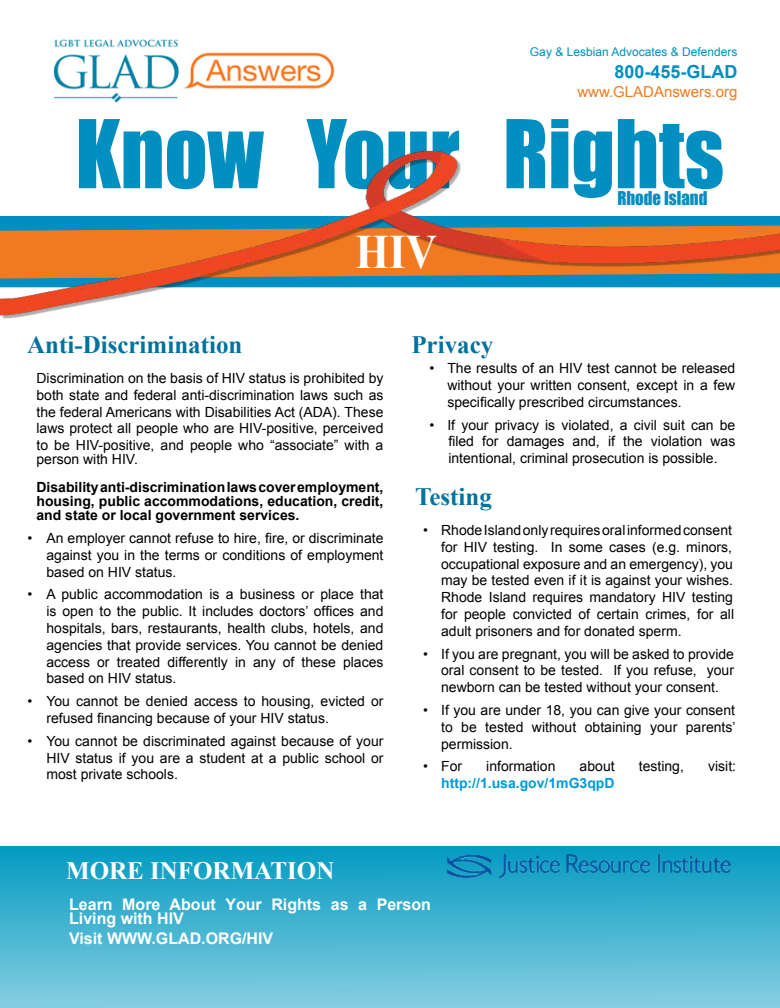
<style>
.page{position:relative;width:780px;height:1008px;background:#fff}
.page>*{position:absolute;margin:0;border:0;box-sizing:border-box;transform-origin:0 0}
.t1{font:87.5px "Impact";color:#008fc0;scale:.96 1}
.t2{font:700 48px "Times New Roman";color:#fff;scale:.9 1}
.t3{font:700 25px "Times New Roman";color:#00729e}
.t4{font:700 25px "Times New Roman";color:#fff}
.t5{font:700 18px "Arial";color:#008fc0}
.t6{font:17.5px "Impact";color:#008fc0;scale:.96 1}
.t7{font:700 16px/14px "Arial";color:#fff}
.t8{font:15px "Arial";color:#f17b20}
.t9{font:14px/16.8px "Arial";color:#000;text-align:justify}
.t10{font:700 14px/14px "Arial";color:#000;text-align:justify}
.t11{font:700 14px "Arial";color:#009ada}
.t12{font:12px "Arial";color:#008fc0}
</style>
<div class="page">
<img style="left:53px;top:39px;width:282px;height:64px">
<svg style="left:0;top:846px;width:780px;height:162px;background:#4ab6d2"></svg>
<img style="left:445px;top:846px;width:324px;height:40px">
<img style="left:0;top:150px;width:780px;height:169px">
<p class="t12" style="left:530px;top:44px;width:209px">Gay &amp; Lesbian Advocates &amp; Defenders</p>
<p class="t8" style="left:577px;top:81px;width:162px">www.GLADAnswers.org</p>
<h1 class="t1" style="left:76px;top:86px;width:677px">Know Your Rights</h1>
<p class="t5" style="left:614px;top:59px;width:125px">800-455-GLAD</p>
<p class="t6" style="left:617px;top:185px;width:95px">Rhode Island</p>
<h3 class="t3" style="left:27px;top:327px;width:217px">Anti-Discrimination</h3>
<h2 class="t2" style="left:356px;top:219px;width:92px">HIV</h2>
<h3 class="t3" style="left:411px;top:327px;width:83px">Privacy</h3>
<p class="t9" style="left:36px;top:370px;width:348px">Discrimination on the basis of HIV status is prohibited by both state and federal anti-discrimination laws such as the federal Americans with Disabilities Act (ADA). These laws protect all people who are HIV-positive, perceived to be HIV-positive, and people who “associate” with a</p>
<p class="t9" style="left:36px;top:451px;width:103px">person with HIV.</p>
<p class="t10" style="left:36px;top:481px;width:348px">Disability anti-discrimination laws cover employment, housing, public accommodations, education, credit, and state or local government services.</p>
<p class="t9" style="left:46px;top:530px;width:339px;text-indent:-19px">• An employer cannot refuse to hire, fire, or discriminate against you in the terms or conditions of employment based on HIV status.</p>
<p class="t9" style="left:46px;top:586px;width:338px;text-indent:-19px">• A public accommodation is a business or place that is open to the public. It includes doctors’ offices and hospitals, bars, restaurants, health clubs, hotels, and agencies that provide services. You cannot be denied access or treated differently in any of these places based on HIV status.</p>
<p class="t9" style="left:46px;top:693px;width:338px;text-indent:-19px">• You cannot be denied access to housing, evicted or refused financing because of your HIV status.</p>
<p class="t9" style="left:46px;top:733px;width:339px;text-indent:-19px">• You cannot be discriminated against because of your HIV status if you are a student at a public school or most private schools.</p>
<p class="t9" style="left:447px;top:360px;width:290px;text-indent:-18px">• The results of an HIV test cannot be released without your written consent, except in a few specifically prescribed circumstances.</p>
<p class="t9" style="left:448px;top:416px;width:289px;text-indent:-19px">• If your privacy is violated, a civil suit can be filed for damages and, if the violation was intentional, criminal prosecution is possible.</p>
<h3 class="t3" style="left:415px;top:479px;width:78px">Testing</h3>
<p class="t9" style="left:441px;top:522px;width:295px;text-align:left;text-indent:-18px">• Rhode Island only requires oral informed consent for HIV testing. In some cases (e.g. minors, occupational exposure and an emergency), you may be tested even if it is against your wishes.<br>Rhode Island requires mandatory HIV testing for people convicted of certain crimes, for all adult prisoners and for donated sperm.</p>
<p class="t9" style="left:441px;top:646px;width:294px;text-indent:-18px">• If you are pregnant, you will be asked to provide oral consent to be tested. If you refuse, your newborn can be tested without your consent.</p>
<p class="t9" style="left:441px;top:702px;width:296px;text-indent:-18px">• If you are under 18, you can give your consent to be tested without obtaining your parents’ permission.</p>
<p class="t9" style="left:423px;top:758px;width:41px">• For</p>
<p class="t9" style="left:486px;top:758px;width:71px">information</p>
<p class="t9" style="left:580px;top:758px;width:37px">about</p>
<p class="t9" style="left:639px;top:758px;width:47px">testing,</p>
<p class="t9" style="left:708px;top:758px;width:29px">visit:</p>
<p class="t11" style="left:441px;top:774px;width:175px">http://1.usa.gov/1mG3qpD</p>
<h3 class="t4" style="left:80px;top:839px;width:176px">Have questions?</h3>
<h3 class="t4" style="left:66px;top:854px;width:270px">MORE INFORMATION</h3>
<p class="t7" style="left:69px;top:898px;width:363px">Learn More About Your Rights as a Person<br>Living with HIV</p>
<p class="t7" style="left:69px;top:932px;width:206px">Visit WWW.GLAD.ORG/HIV</p>
</div>
